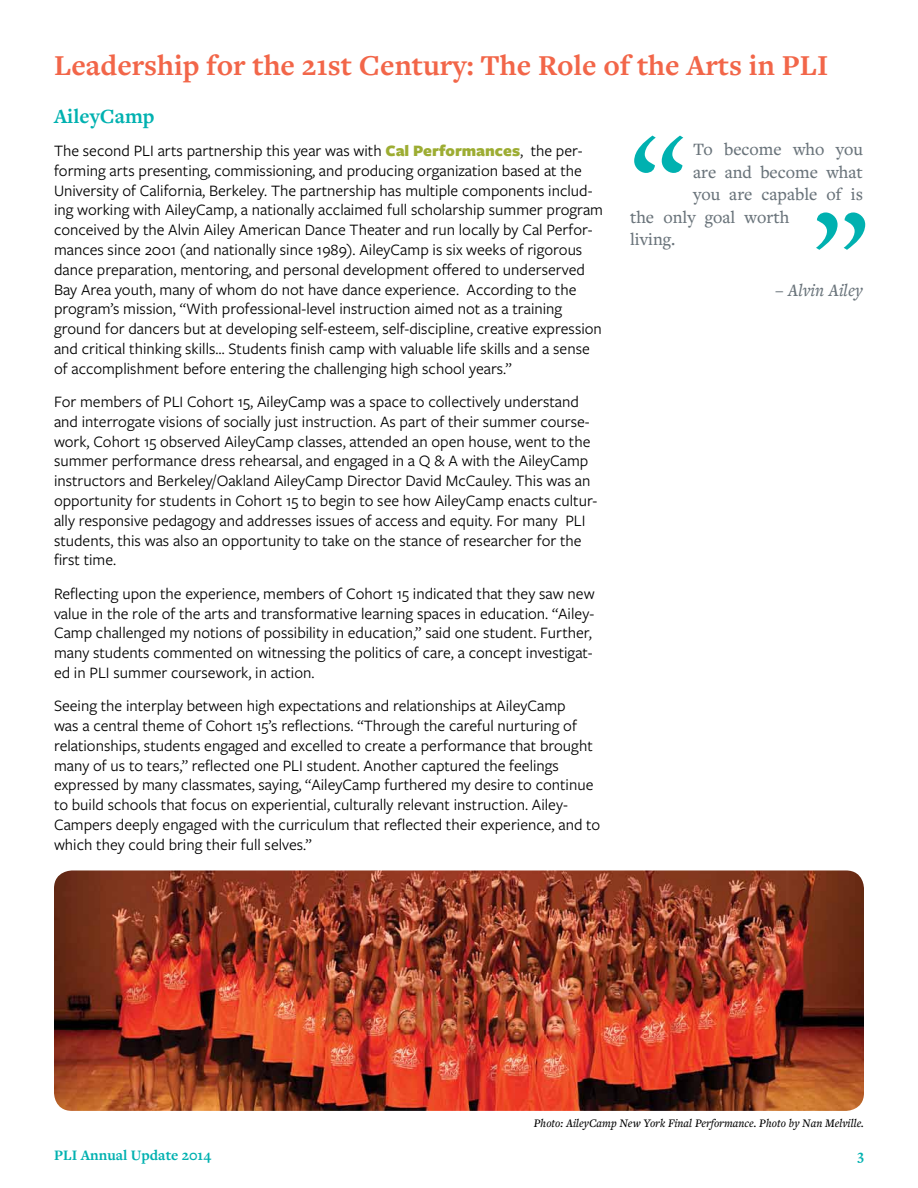
<style>
.page{position:relative;width:918px;height:1188px;background:#fff}
.page>*{position:absolute;margin:0;border:0;box-sizing:border-box;transform-origin:0 0}
.t1{font:500 127.5px "Freight Text Pro";color:#00b1b0}
.t2{font:700 30px "Freight Text Pro";color:#f26649}
.t3{font:700 21px "Freight Text Pro";color:#00b1b0}
.t4{font:500 18px "Freight Text Pro";color:#6a747b}
.t5{font:italic 500 18px "Freight Text Pro";color:#6a747b}
.t6{font:16.5px/19.8px "Freight Sans Pro";color:#000}
.t7{font:700 15px "Freight Text Pro";color:#00b1b0}
.t8{font:italic 500 12px "Freight Text Pro";color:#000}
.s1{font-weight:900;color:#9dad33}
</style>
<div class="page">
<img style="left:54px;top:870px;width:810px;height:241px">
<h2 class="t2" style="left:54px;top:45px;width:776px">Leadership for the 21st Century: The Role of the Arts in PLI</h2>
<p class="t3" style="left:54px;top:102px;width:102px">AileyCamp</p>
<p class="t6" style="left:54px;top:140px;width:551px">The second PLI arts partnership this year was with <span class="s1">Cal Performances</span>, the per&shy;forming arts presenting, commissioning, and producing organization based at the University of California, Berkeley. The partnership has multiple components includ&shy;ing working with AileyCamp, a nationally acclaimed full scholarship summer program conceived by the Alvin Ailey American Dance Theater and run locally by Cal Perfor&shy;mances since 2001 (and nationally since 1989). AileyCamp is six weeks of rigorous dance preparation, mentoring, and personal development offered to underserved Bay Area youth, many of whom do not have dance experience. According to the program’s mission, “With professional-level instruction aimed not as a training ground for dancers but at developing self-esteem, self-discipline, creative expression and critical thinking skills… Students finish camp with valuable life skills and a sense of accomplishment before entering the challenging high school years.”</p>
<p class="t6" style="left:54px;top:391px;width:545px">For members of PLI Cohort 15, AileyCamp was a space to collectively understand and interrogate visions of socially just instruction. As part of their summer course&shy;work, Cohort 15 observed AileyCamp classes, attended an open house, went to the summer performance dress rehearsal, and engaged in a Q &amp; A with the AileyCamp instructors and Berkeley/Oakland AileyCamp Director David McCauley. This was an opportunity for students in Cohort 15 to begin to see how AileyCamp enacts cultur&shy;ally responsive pedagogy and addresses issues of access and equity. For many PLI students, this was also an opportunity to take on the stance of researcher for the first time.</p>
<p class="t6" style="left:54px;top:583px;width:542px">Reflecting upon the experience, members of Cohort 15 indicated that they saw new value in the role of the arts and transformative learning spaces in education. “Ailey-Camp challenged my notions of possibility in education,” said one student. Further, many students commented on witnessing the politics of care, a concept investigat&shy;ed in PLI summer coursework, in action.</p>
<p class="t6" style="left:54px;top:695px;width:548px">Seeing the interplay between high expectations and relationships at AileyCamp<br>was a central theme of Cohort 15’s reflections. “Through the careful nurturing of relationships, students engaged and excelled to create a performance that brought many of us to tears,” reflected one PLI student. Another captured the feelings expressed by many classmates, saying, “AileyCamp furthered my desire to continue to build schools that focus on experiential, culturally relevant instruction. Ailey-Campers deeply engaged with the curriculum that reflected their experience, and to which they could bring their full selves.”</p>
<h1 class="t1" style="left:630px;top:95px;width:57px">“</h1>
<p class="t4" style="left:693px;top:138px;width:171px">To become who you</p>
<p class="t4" style="left:693px;top:160px;width:171px">are and become what</p>
<p class="t4" style="left:693px;top:183px;width:171px">you are capable of is</p>
<p class="t4" style="left:630px;top:205px;width:161px">the only goal worth</p>
<p class="t4" style="left:630px;top:228px;width:47px">living.</p>
<p class="t5" style="left:775px;top:279px;width:89px">– Alvin Ailey</p>
<h1 class="t1" style="left:812px;top:171px;width:57px">”</h1>
<p class="t8" style="left:534px;top:1116px;width:332px">Photo: AileyCamp New York Final Performance. Photo by Nan Melville.</p>
<p class="t7" style="left:54px;top:1145px;width:159px">PLI Annual Update 2014</p>
<p class="t7" style="left:857px;top:1145px;width:8px">3</p>
</div>
